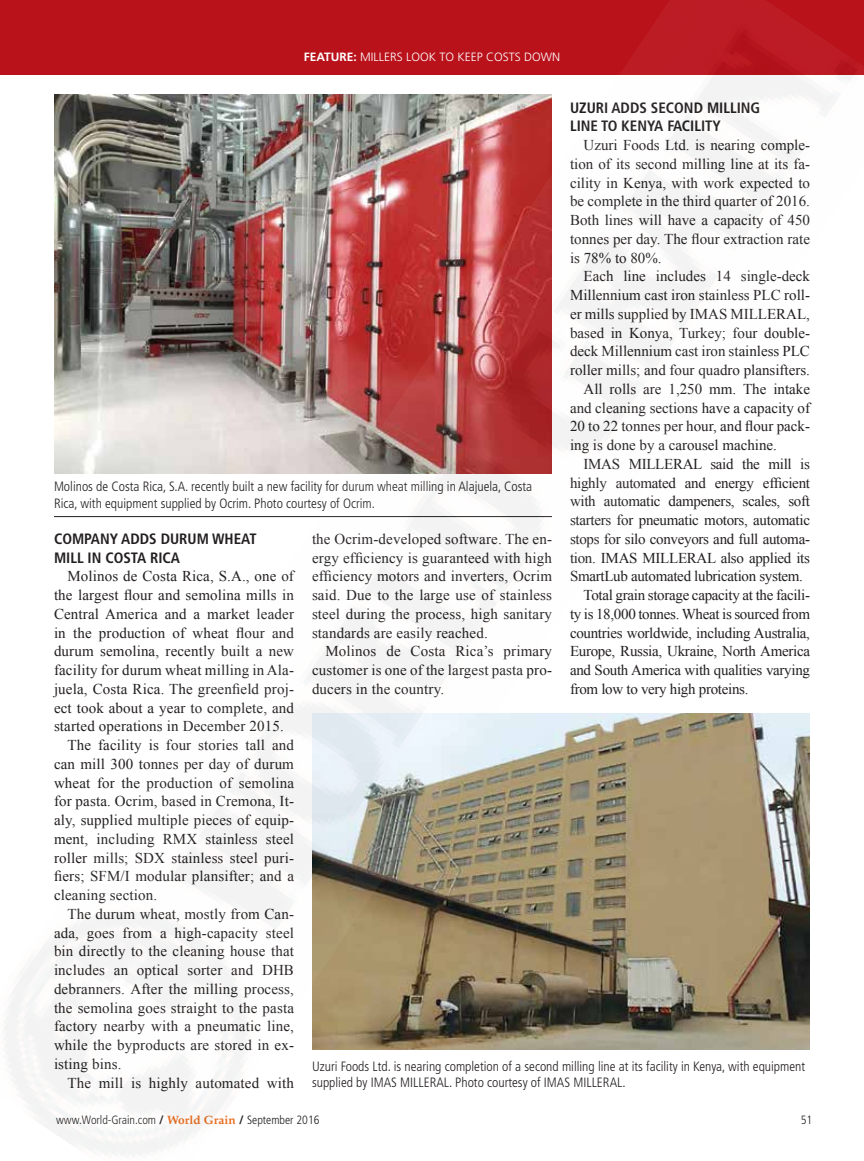
<style>
.page{position:relative;width:864px;height:1161px;background:#fff}
.page>*{position:absolute;margin:0;border:0;box-sizing:border-box;transform-origin:0 0}
.t1{font:15px/18.8px "Times New Roman";letter-spacing:.01em;color:#231f20;text-align:justify}
.t2{font:15px "Times New Roman";letter-spacing:-.02em;color:#231f20}
.t3{font:700 condensed 15px/18.8px "Frutiger LT Std";color:#231f20}
.t4{font:300 condensed 13.5px/16.5px "Frutiger LT Std";color:#231f20}
.t5{font:300 condensed 12px "Frutiger LT Std";color:#231f20}
.t6{font:300 12px "Frutiger LT Std";color:#fff}
.s1{font-weight:700}
.s2{font-weight:700;font-stretch:normal}
.s3{font-family:"Palatino LT Std";font-weight:700;font-stretch:normal;color:#e86d1f}
</style>
<div class="page">
<img style="left:0;top:0;width:864px;height:1156px">
<p class="t6" style="left:304px;top:51px;width:258px"><span class="s1">FEATURE:</span> MILLERS LOOK TO KEEP COSTS DOWN</p>
<p class="t3" style="left:570px;top:98px;width:192px">UZURI ADDS SECOND MILLING<br>LINE TO KENYA FACILITY</p>
<p class="t1" style="left:570px;top:135px;width:241px;text-indent:14px">Uzuri Foods Ltd. is nearing comple&shy;tion of its second milling line at its fa&shy;cility in Kenya, with work expected to be complete in the third quarter of 2016.<br>Both lines will have a capacity of 450 tonnes per day. The flour extraction rate is 78% to 80%.</p>
<p class="t1" style="left:584px;top:267px;width:228px">Each line includes 14 single-deck</p>
<p class="t1" style="left:570px;top:285px;width:241px">Millennium cast iron stainless PLC roll-</p>
<p class="t1" style="left:570px;top:304px;width:241px">er mills supplied by IMAS MILLERAL,</p>
<p class="t1" style="left:570px;top:323px;width:241px">based in Konya, Turkey; four double-</p>
<p class="t1" style="left:570px;top:342px;width:241px">deck Millennium cast iron stainless PLC</p>
<p class="t1" style="left:570px;top:360px;width:241px">roller mills; and four quadro plansifters.</p>
<p class="t1" style="left:584px;top:379px;width:228px">All rolls are 1,250 mm. The intake</p>
<p class="t1" style="left:570px;top:398px;width:241px">and cleaning sections have a capacity of</p>
<p class="t1" style="left:570px;top:417px;width:241px">20 to 22 tonnes per hour, and flour pack-</p>
<p class="t1" style="left:570px;top:435px;width:209px">ing is done by a carousel machine.</p>
<p class="t2" style="left:584px;top:454px;width:228px">IMAS MILLERAL said the mill is</p>
<p class="t2" style="left:570px;top:472px;width:242px">highly automated and energy efficient</p>
<p class="t2" style="left:570px;top:491px;width:242px">with automatic dampeners, scales, soft</p>
<p class="t2" style="left:570px;top:510px;width:242px">starters for pneumatic motors, automatic</p>
<p class="t2" style="left:570px;top:529px;width:241px">stops for silo conveyors and full automa-</p>
<p class="t2" style="left:570px;top:547px;width:241px">tion. IMAS MILLERAL also applied its</p>
<p class="t2" style="left:570px;top:566px;width:235px">SmartLub automated lubrication system.</p>
<p class="t2" style="left:584px;top:585px;width:228px">Total grain storage capacity at the facili-</p>
<p class="t2" style="left:570px;top:604px;width:241px">ty is 18,000 tonnes. Wheat is sourced from</p>
<p class="t2" style="left:570px;top:622px;width:242px">countries worldwide, including Australia,</p>
<p class="t2" style="left:570px;top:641px;width:241px">Europe, Russia, Ukraine, North America</p>
<p class="t2" style="left:570px;top:660px;width:242px">and South America with qualities varying</p>
<p class="t2" style="left:570px;top:679px;width:180px">from low to very high proteins.</p>
<p class="t4" style="left:54px;top:479px;width:480px">Molinos de Costa Rica, S.A. recently built a new facility for durum wheat milling in Alajuela, Costa<br>Rica, with equipment supplied by Ocrim. Photo courtesy of Ocrim.</p>
<p class="t1" style="left:312px;top:529px;width:242px">the Ocrim-developed software. The en&shy;ergy efficiency is guaranteed with high efficiency motors and inverters, Ocrim said. Due to the large use of stainless steel during the process, high sanitary standards are easily reached.</p>
<p class="t1" style="left:312px;top:642px;width:242px;text-indent:14px">Molinos de Costa Rica’s primary customer is one of the largest pasta pro&shy;ducers in the country.</p>
<p class="t3" style="left:54px;top:529px;width:204px">COMPANY ADDS DURUM WHEAT<br>MILL IN COSTA RICA</p>
<p class="t1" style="left:68px;top:567px;width:228px">Molinos de Costa Rica, S.A., one of</p>
<p class="t1" style="left:54px;top:585px;width:242px">the largest flour and semolina mills in</p>
<p class="t1" style="left:54px;top:604px;width:242px">Central America and a market leader</p>
<p class="t1" style="left:54px;top:623px;width:241px">in the production of wheat flour and</p>
<p class="t1" style="left:54px;top:642px;width:242px">durum semolina, recently built a new</p>
<p class="t1" style="left:54px;top:660px;width:242px">facility for durum wheat milling in Ala-</p>
<p class="t1" style="left:54px;top:679px;width:242px">juela, Costa Rica. The greenfield proj-</p>
<p class="t1" style="left:54px;top:698px;width:242px">ect took about a year to complete, and</p>
<p class="t1" style="left:54px;top:717px;width:231px">started operations in December 2015.</p>
<p class="t1" style="left:68px;top:735px;width:228px">The facility is four stories tall and</p>
<p class="t1" style="left:54px;top:754px;width:242px">can mill 300 tonnes per day of durum</p>
<p class="t1" style="left:54px;top:773px;width:242px">wheat for the production of semolina</p>
<p class="t1" style="left:54px;top:792px;width:242px">for pasta. Ocrim, based in Cremona, It-</p>
<p class="t1" style="left:54px;top:810px;width:242px">aly, supplied multiple pieces of equip-</p>
<p class="t1" style="left:54px;top:829px;width:242px">ment, including RMX stainless steel</p>
<p class="t1" style="left:54px;top:848px;width:242px">roller mills; SDX stainless steel puri-</p>
<p class="t1" style="left:54px;top:867px;width:241px">fiers; SFM/I modular plansifter; and a</p>
<p class="t1" style="left:54px;top:885px;width:105px">cleaning section.</p>
<p class="t1" style="left:68px;top:904px;width:228px">The durum wheat, mostly from Can-</p>
<p class="t1" style="left:54px;top:923px;width:242px">ada, goes from a high-capacity steel</p>
<p class="t1" style="left:54px;top:942px;width:242px">bin directly to the cleaning house that</p>
<p class="t1" style="left:54px;top:960px;width:241px">includes an optical sorter and DHB</p>
<p class="t1" style="left:54px;top:979px;width:241px">debranners. After the milling process,</p>
<p class="t1" style="left:54px;top:998px;width:242px">the semolina goes straight to the pasta</p>
<p class="t1" style="left:54px;top:1017px;width:242px">factory nearby with a pneumatic line,</p>
<p class="t1" style="left:54px;top:1035px;width:242px">while the byproducts are stored in ex-</p>
<p class="t1" style="left:54px;top:1054px;width:69px">isting bins.</p>
<p class="t1" style="left:68px;top:1073px;width:228px">The mill is highly automated with</p>
<p class="t4" style="left:312px;top:1058px;width:495px">Uzuri Foods Ltd. is nearing completion of a second milling line at its facility in Kenya, with equipment supplied by IMAS MILLERAL. Photo courtesy of IMAS MILLERAL.</p>
<p class="t5" style="left:56px;top:1113px;width:265px">www.World-Grain.com <span class="s2">/</span> <span class="s3">World Grain</span> <span class="s2">/</span> September 2016</p>
<p class="t5" style="left:801px;top:1113px;width:13px">51</p>
</div>
